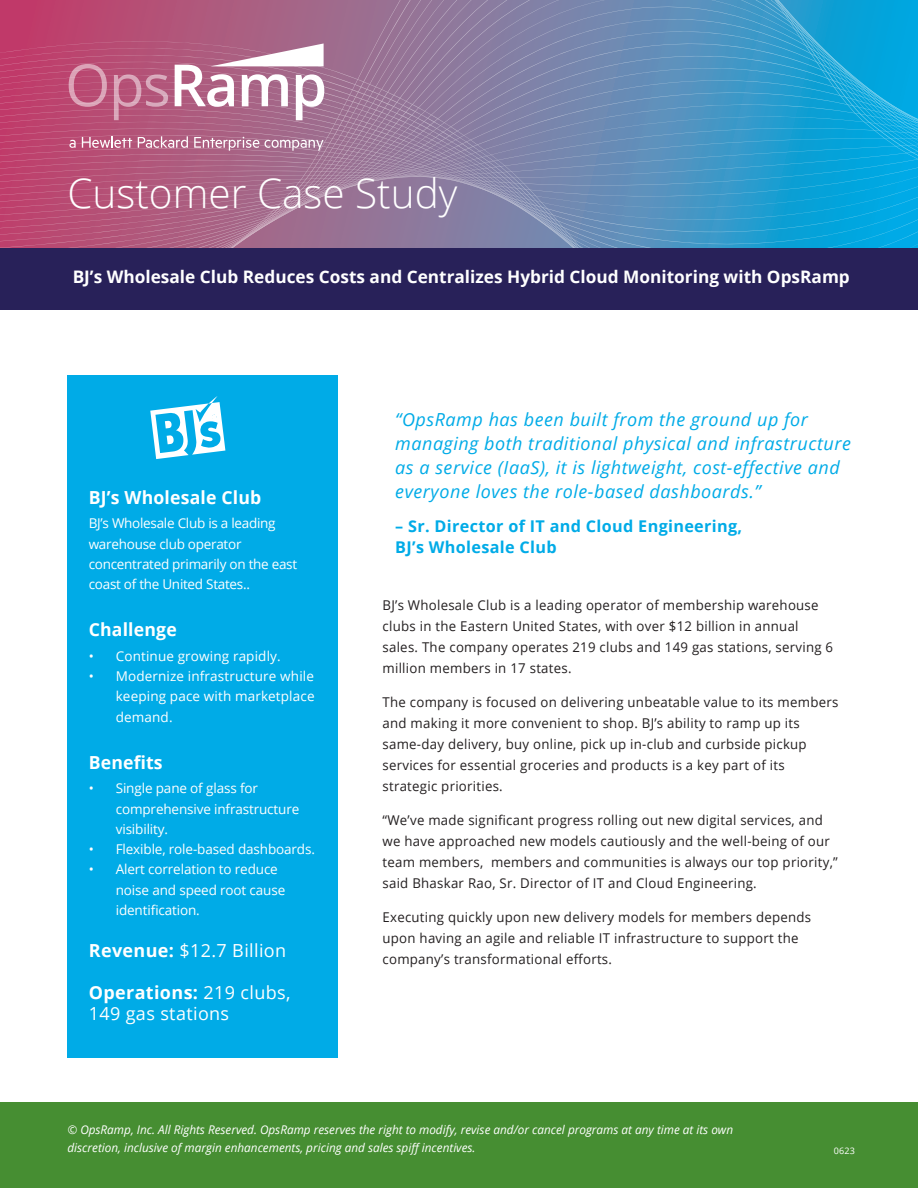
<style>
.page{position:relative;width:918px;height:1188px;background:#fff}
.page>*{position:absolute;margin:0;border:0;box-sizing:border-box;transform-origin:0 0}
.t1{font:300 40.5px "Open Sans";color:#fff}
.Body_quote{font:italic 18px/24px "Open Sans";letter-spacing:.03em;color:#00abe7}
.Body{font:18px/21px "Open Sans";letter-spacing:.02em;color:#fff}
.Body_headers{font:700 18px "Open Sans";letter-spacing:.01em;color:#fff}
.t2{font:700 17.25px "Open Sans";color:#fff}
.Body_quote-2{font:700 16.2px "Open Sans";letter-spacing:.02em;color:#00abe7}
.Body_headers-2{font:13.5px/21px "Open Sans";letter-spacing:.02em;color:#231f20}
.Body-2{font:13.5px/20.2px "Open Sans";letter-spacing:-.01em;color:#fff}
.Body-3{font:13.5px "Open Sans";letter-spacing:.01em;color:#fff}
.t3{font:italic 12px/18px "Open Sans";color:#fff}
.t4{font:9px "Open Sans";color:#fff}
.s1{font-weight:700}
</style>
<div class="page">
<div style="left:0;top:1103px;width:918px;height:85px;background:#468e32"></div>
<div style="left:0;top:225px;width:918px;height:84px;background:#282159"></div>
<svg style="left:0;top:4px;width:918px;height:8px;background:#7e769f"></svg>
<svg style="left:0;top:12px;width:918px;height:12px;background:#7e769f"></svg>
<svg style="left:0;top:24px;width:918px;height:13px;background:#7b78a1"></svg>
<svg style="left:0;top:37px;width:918px;height:211px;background:#7281aa"></svg>
<div style="left:68px;top:375px;width:270px;height:683px;background:#00abe7"></div>
<svg style="left:68px;top:35px;width:256px;height:85px"></svg>
<svg style="left:69px;top:140px;width:7px;height:8px"></svg>
<svg style="left:82px;top:136px;width:50px;height:12px"></svg>
<svg style="left:138px;top:136px;width:50px;height:12px"></svg>
<svg style="left:194px;top:137px;width:65px;height:14px"></svg>
<svg style="left:265px;top:140px;width:59px;height:11px"></svg>
<svg style="left:150px;top:396px;width:75px;height:63px"></svg>
<p class="t1" style="left:68px;top:166px;width:391px">Customer Case Study</p>
<p class="t2" style="left:73px;top:265px;width:779px">BJ’s Wholesale Club Reduces Costs and Centralizes Hybrid Cloud Monitoring with OpsRamp</p>
<p class="Body_headers" style="left:89px;top:485px;width:174px">BJ’s Wholesale Club</p>
<p class="Body-2" style="left:89px;top:513px;width:210px">BJ’s Wholesale Club is a leading warehouse club operator concentrated primarily on the east coast of the United States..</p>
<p class="Body_headers" style="left:89px;top:617px;width:90px">Challenge</p>
<p class="Body-3" style="left:89px;top:647px;width:194px">• Continue growing rapidly.</p>
<p class="Body-2" style="left:116px;top:666px;width:200px;text-align:justify;text-indent:-27px">• Modernize infrastructure while keeping pace with marketplace demand.</p>
<p class="Body_headers" style="left:89px;top:750px;width:75px">Benefits</p>
<p class="Body-2" style="left:116px;top:778px;width:185px;text-indent:-27px">• Single pane of glass for comprehensive infrastructure visibility.</p>
<p class="Body-2" style="left:89px;top:839px;width:228px">• Flexible, role-based dashboards.</p>
<p class="Body-2" style="left:116px;top:859px;width:171px;text-indent:-27px">• Alert correlation to reduce noise and speed root cause identification.</p>
<p class="Body" style="left:89px;top:939px;width:199px"><span class="s1">Revenue:</span> $12.7 Billion</p>
<p class="Body" style="left:89px;top:981px;width:203px"><span class="s1">Operations:</span> 219 clubs,<br>149 gas stations</p>
<p class="Body_quote" style="left:395px;top:406px;width:457px">“OpsRamp has been built from the ground up for managing both traditional physical and infrastructure as a service (IaaS), it is lightweight, cost-effective and everyone loves the role-based dashboards.”</p>
<p class="Body_quote-2" style="left:395px;top:515px;width:348px">– Sr. Director of IT and Cloud Engineering,</p>
<p class="Body_quote-2" style="left:395px;top:536px;width:163px">BJ’s Wholesale Club</p>
<p class="Body_headers-2" style="left:383px;top:595px;width:452px">BJ’s Wholesale Club is a leading operator of membership warehouse clubs in the Eastern United States, with over $12 billion in annual sales. The company operates 219 clubs and 149 gas stations, serving 6 million members in 17 states.</p>
<p class="Body_headers-2" style="left:383px;top:691px;width:457px">The company is focused on delivering unbeatable value to its members and making it more convenient to shop. BJ’s ability to ramp up its same-day delivery, buy online, pick up in-club and curbside pickup services for essential groceries and products is a key part of its strategic priorities.</p>
<p class="Body_headers-2" style="left:383px;top:809px;width:457px">“We’ve made significant progress rolling out new digital services, and we have approached new models cautiously and the well-being of our team members, members and communities is always our top priority,” said Bhaskar Rao, Sr. Director of IT and Cloud Engineering.</p>
<p class="Body_headers-2" style="left:383px;top:906px;width:430px">Executing quickly upon new delivery models for members depends upon having an agile and reliable IT infrastructure to support the company’s transformational efforts.</p>
<p class="t3" style="left:68px;top:1121px;width:667px">© OpsRamp, Inc. All Rights Reserved. OpsRamp reserves the right to modify, revise and/or cancel programs at any time at its own discretion, inclusive of margin enhancements, pricing and sales spiff incentives.</p>
<p class="t4" style="left:834px;top:1145px;width:23px">0623</p>
</div>
